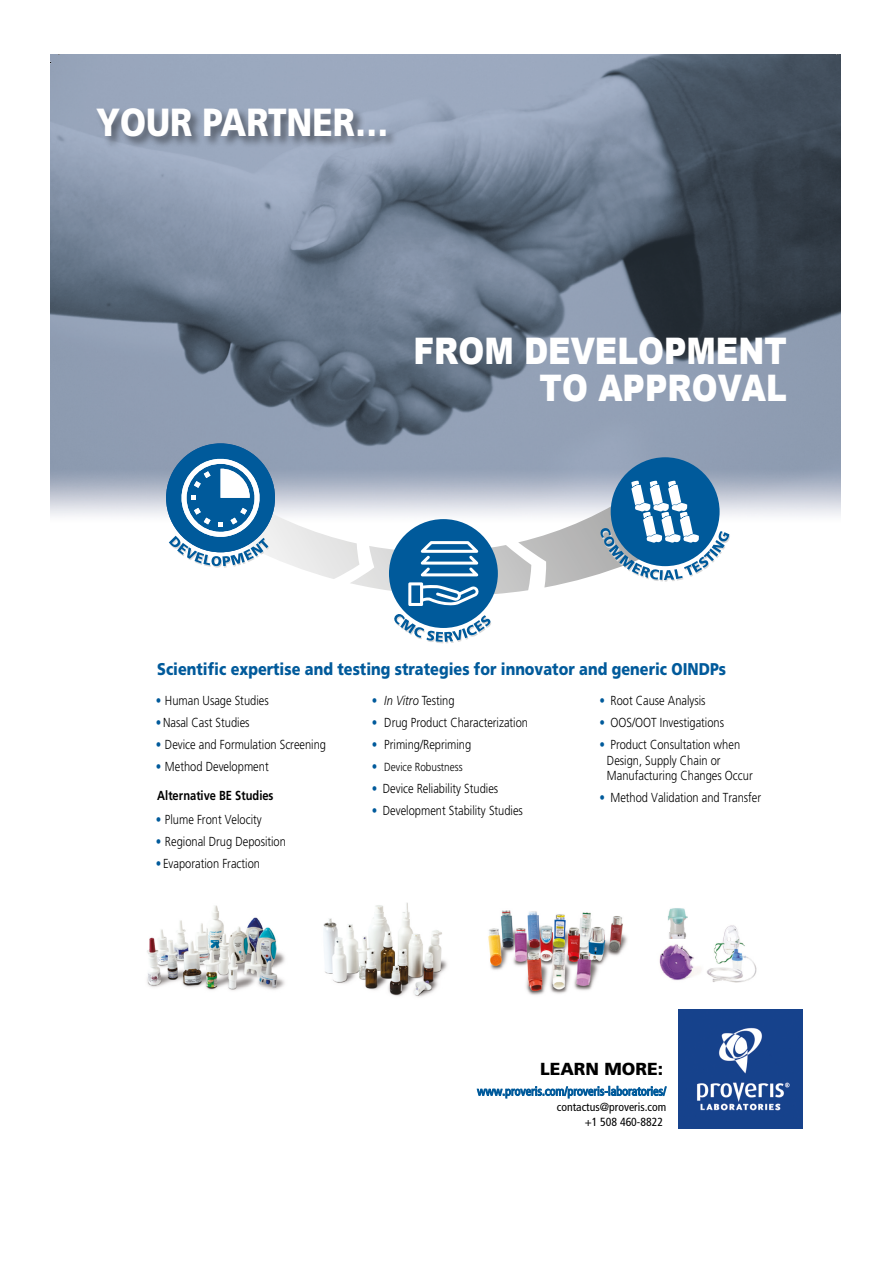
<style>
.page{position:relative;width:893px;height:1263px;background:#fff}
.page>*{position:absolute;margin:0;border:0;box-sizing:border-box;transform-origin:0 0}
.t1{font:900 39.15px "Frutiger LT Std";color:#fff;scale:.85 1}
.t2{font:900 36.6px/36.6px "Arial";color:#fff;text-align:right;scale:.85 1}
.t3{font:900 17.4px "Frutiger LT Std";color:#000}
.t4{font:900 16.95px "Frutiger LT Std";color:#005a9b;scale:.85 1}
.t5{font:300 13.05px/15.8px "Frutiger LT Std";color:#000;scale:.85 1}
.t6{font:700 13.05px "Frutiger LT Std";color:#000;scale:.85 1}
.t7{font:italic 300 13.05px "Frutiger LT Std";color:#000;scale:.85 1}
.t8{font:condensed 12.15px "Frutiger LT Std";color:#005a9b}
.t9{font:condensed 11.7px/15.1px "Frutiger LT Std";color:#000;text-align:right}
.t10{font:300 11.7px "Frutiger LT Std";color:#000;scale:.85 1}
.s1{color:#005a9b}
.s2{font-style:normal;color:#005a9b}
.s3{font-style:normal}
.s4{font-size:13.05px;color:#005a9b}
</style>
<div class="page">
<img style="left:51px;top:55px;width:790px;height:488px">
<div style="left:96px;top:107px;width:302px;height:42px;background:#000;opacity:.45"></div>
<img style="left:147px;top:905px;width:138px;height:86px">
<img style="left:323px;top:902px;width:124px;height:95px">
<img style="left:488px;top:910px;width:139px;height:85px">
<img style="left:707px;top:925px;width:50px;height:58px">
<img style="left:667px;top:908px;width:20px;height:31px">
<img style="left:659px;top:944px;width:42px;height:37px">
<svg style="left:269px;top:485px;width:331px;height:109px"></svg>
<div style="left:166px;top:443px;width:109px;height:109px;background:#005a9b;border-radius:50%"></div>
<div style="left:389px;top:519px;width:109px;height:109px;background:#005a9b;border-radius:50%"></div>
<svg style="left:408px;top:582px;width:71px;height:24px"></svg>
<svg style="left:421px;top:541px;width:57px;height:35px"></svg>
<div style="left:611px;top:457px;width:109px;height:109px;background:#005a9b;border-radius:50%"></div>
<svg style="left:169px;top:459px;width:100px;height:109px"></svg>
<svg style="left:394px;top:613px;width:97px;height:30px"></svg>
<svg style="left:600px;top:481px;width:130px;height:101px"></svg>
<img style="left:678px;top:1010px;width:125px;height:119px">
<h1 class="t1" style="left:96px;top:99px;width:346px">YOUR PARTNER…</h1>
<h2 class="t2" style="left:413px;top:332px;width:441px">FROM DEVELOPMENT<br>TO APPROVAL</h2>
<p class="t4" style="left:157px;top:659px;width:671px">Scientific expertise and testing strategies for innovator and generic OINDPs</p>
<p class="t5" style="left:156px;top:693px;width:134px"><span class="s1">•</span> Human Usage Studies</p>
<p class="t5" style="left:156px;top:715px;width:112px"><span class="s1">•</span> Nasal Cast Studies</p>
<p class="t5" style="left:156px;top:737px;width:202px"><span class="s1">•</span> Device and Formulation Screening</p>
<p class="t5" style="left:156px;top:759px;width:134px"><span class="s1">•</span> Method Development</p>
<p class="t6" style="left:157px;top:788px;width:138px">Alternative BE Studies</p>
<p class="t5" style="left:156px;top:812px;width:126px"><span class="s1">•</span> Plume Front Velocity</p>
<p class="t5" style="left:156px;top:834px;width:155px"><span class="s1">•</span> Regional Drug Deposition</p>
<p class="t5" style="left:156px;top:856px;width:124px"><span class="s1">•</span> Evaporation Fraction</p>
<p class="t5" style="left:600px;top:693px;width:126px"><span class="s1">•</span> Root Cause Analysis</p>
<p class="t5" style="left:600px;top:715px;width:148px"><span class="s1">•</span> OOS/OOT Investigations</p>
<p class="t5" style="left:607px;top:737px;width:173px;text-indent:-7px"><span class="s1">•</span> Product Consultation when<br>Design, Supply Chain or<br>Manufacturing Changes Occur</p>
<p class="t5" style="left:599px;top:790px;width:192px"><span class="s1">•</span> Method Validation and Transfer</p>
<p class="t7" style="left:372px;top:693px;width:99px"><span class="s2">•</span> In Vitro <span class="s3">Testing</span></p>
<p class="t5" style="left:372px;top:715px;width:185px"><span class="s1">•</span> Drug Product Characterization</p>
<p class="t5" style="left:372px;top:737px;width:119px"><span class="s1">•</span> Priming/Repriming</p>
<p class="t10" style="left:372px;top:760px;width:108px"><span class="s4">•</span> Device Robustness</p>
<p class="t5" style="left:372px;top:781px;width:150px"><span class="s1">•</span> Device Reliability Studies</p>
<p class="t5" style="left:372px;top:803px;width:179px"><span class="s1">•</span> Development Stability Studies</p>
<h3 class="t3" style="left:540px;top:1058px;width:125px">LEARN MORE:</h3>
<p class="t8" style="left:477px;top:1084px;width:191px">www.proveris.com/proveris-laboratories/</p>
<p class="t9" style="left:557px;top:1099px;width:111px">contactus@proveris.com +1 508 460-8822</p>
</div>
